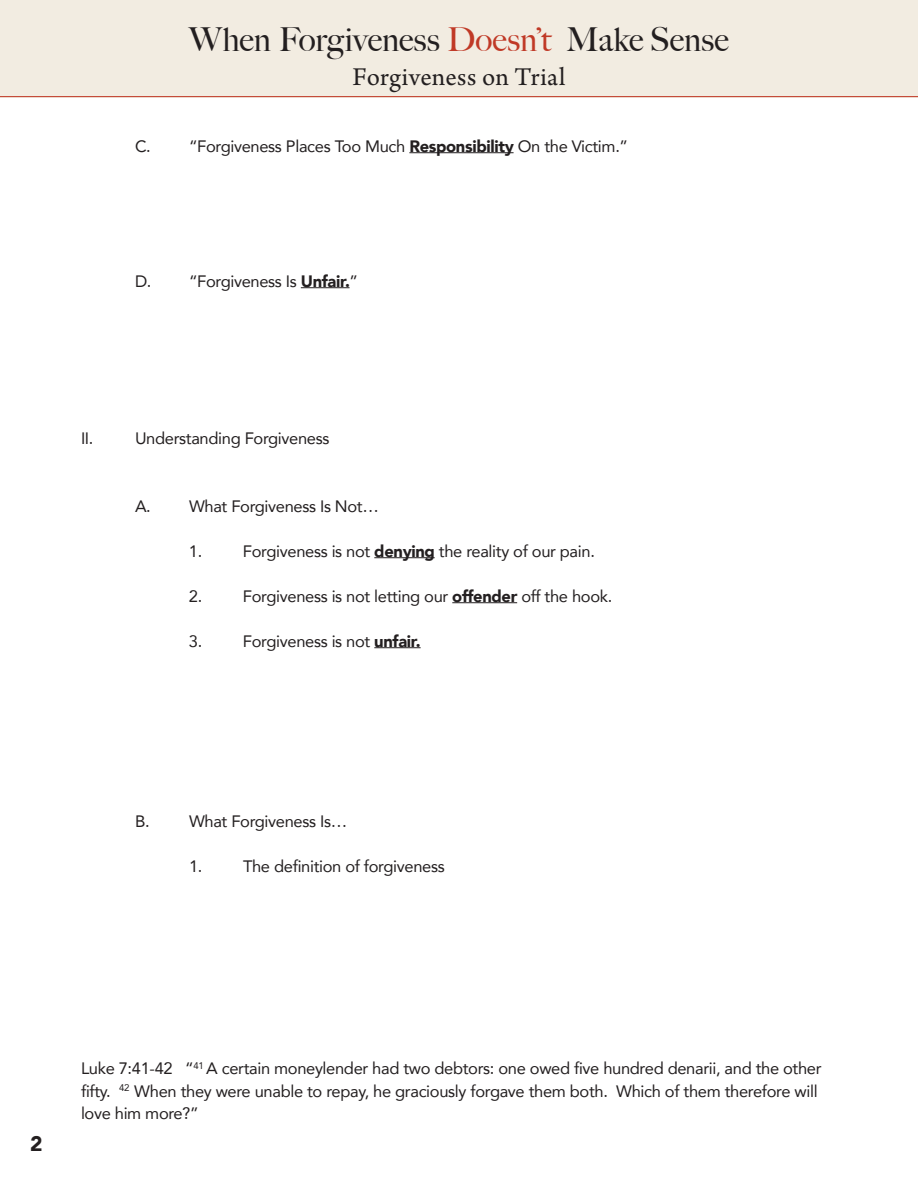
<style>
.page{position:relative;width:918px;height:1188px;background:#fff}
.page>*{position:absolute;margin:0;border:0;box-sizing:border-box;transform-origin:0 0}
.t1{font:500 33px "Big Caslon";color:#231f20}
.t2{font:27px "Arno Pro";letter-spacing:.015em;color:#231f20}
.t3{font:900 21px "Avenir";color:#231f20}
.t4{font:16.5px/22.5px "Avenir";letter-spacing:-.02em;color:#231f20}
.s1{color:#c03926}
.s2{font-weight:900}
</style>
<div class="page">
<div style="left:0;top:0;width:918px;height:97px;background:#f2ece1"></div>
<hr style="left:409px;top:152px;width:105px;height:1px;background:#231f20">
<hr style="left:301px;top:287px;width:49px;height:1px;background:#231f20">
<hr style="left:374px;top:557px;width:61px;height:1px;background:#231f20">
<hr style="left:452px;top:602px;width:65px;height:1px;background:#231f20">
<hr style="left:374px;top:647px;width:47px;height:1px;background:#231f20">
<hr style="left:0;top:96px;width:918px;height:1px;background:#c03926">
<p class="t1" style="left:189px;top:20px;width:541px">When Forgiveness <span class="s1">Doesn’t</span> Make Sense</p>
<p class="t2" style="left:352px;top:62px;width:215px">Forgiveness on Trial</p>
<p class="t4" style="left:135px;top:134px;width:495px">C. “Forgiveness Places Too Much <span class="s2">Responsibility</span> On the Victim.”</p>
<p class="t4" style="left:135px;top:269px;width:225px">D. “Forgiveness Is <span class="s2">Unfair.</span>”</p>
<p class="t4" style="left:81px;top:427px;width:14px">II.</p>
<p class="t4" style="left:135px;top:427px;width:196px">Understanding Forgiveness</p>
<p class="t4" style="left:135px;top:494px;width:245px">A. What Forgiveness Is Not…</p>
<p class="t4" style="left:189px;top:539px;width:15px">1.</p>
<p class="t4" style="left:243px;top:539px;width:353px">Forgiveness is not <span class="s2">denying</span> the reality of our pain.</p>
<p class="t4" style="left:189px;top:584px;width:15px">2.</p>
<p class="t4" style="left:243px;top:584px;width:371px">Forgiveness is not letting our <span class="s2">offender</span> off the hook.</p>
<p class="t4" style="left:189px;top:629px;width:15px">3.</p>
<p class="t4" style="left:243px;top:629px;width:179px">Forgiveness is not <span class="s2">unfair.</span></p>
<p class="t4" style="left:135px;top:809px;width:214px">B. What Forgiveness Is…</p>
<p class="t4" style="left:189px;top:854px;width:15px">1.</p>
<p class="t4" style="left:243px;top:854px;width:203px">The definition of forgiveness</p>
<p class="t3" style="left:30px;top:1126px;width:14px">2</p>
<p class="t4" style="left:81px;top:1057px;width:742px">Luke 7:41-42 “<sup>41</sup> A certain moneylender had two debtors: one owed five hundred denarii, and the other fifty. <sup>42</sup> When they were unable to repay, he graciously forgave them both. Which of them therefore will love him more?”</p>
</div>
